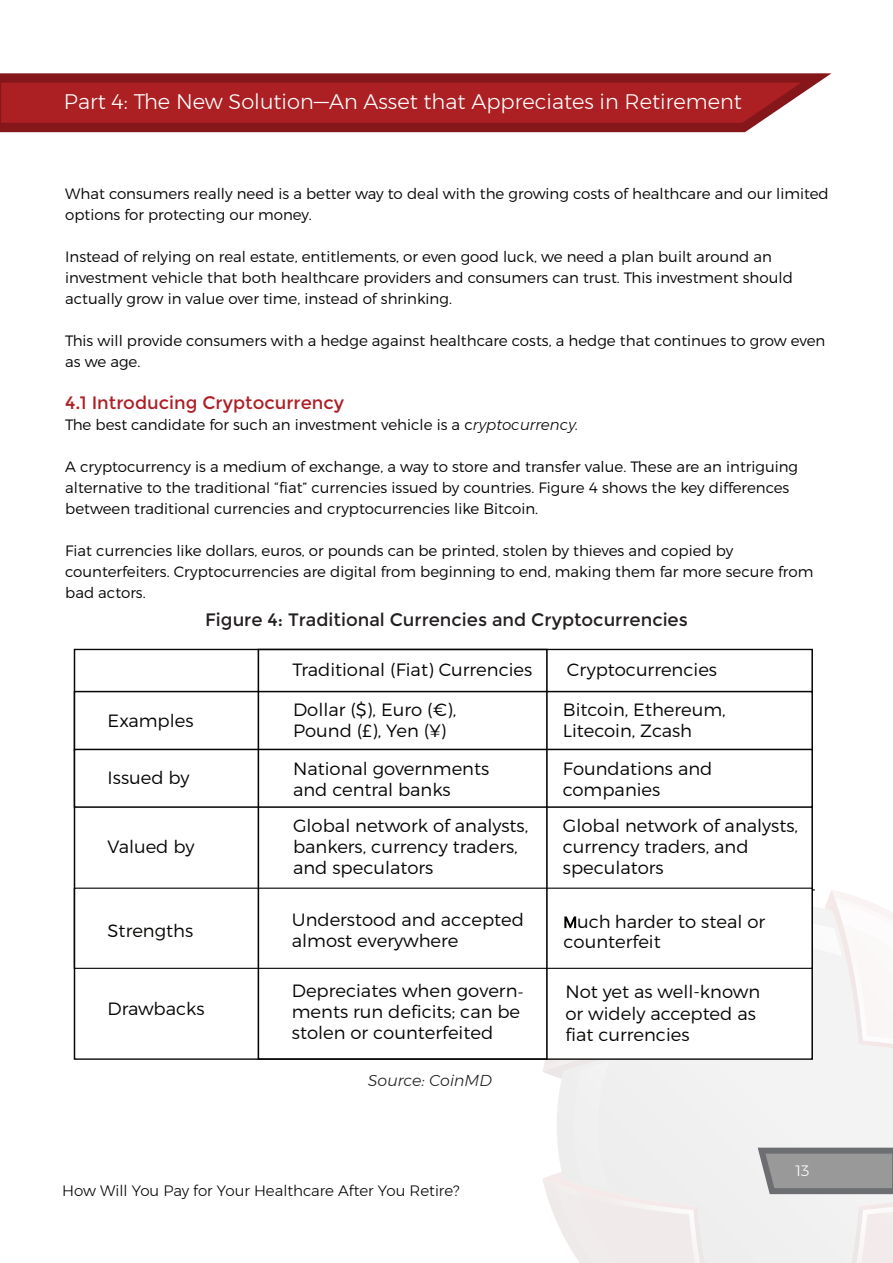
<style>
.page{position:relative;width:893px;height:1263px;background:#fff}
.page>*{position:absolute;margin:0;border:0;box-sizing:border-box;transform-origin:0 0}
.t1{font:300 21px "Montserrat";color:#fff}
.t2{font:18px "Montserrat";color:#231f20}
.t3{font:18px "Montserrat";color:#ad1f24}
.t4{font:300 17.85px/21.3px "Montserrat";color:#050504}
.t5{font:italic 300 15.75px "Montserrat";color:#231f20}
.t6{font:300 15px/21px "Montserrat";color:#040503}
.t7{font:300 15px "Montserrat";color:#fff}
.s1{font-style:italic}
.s2{font-family:"Avenir";font-size:15px}
</style>
<div class="page">
<svg style="left:543px;top:890px;width:313px;height:327px"></svg>
<svg style="left:557px;top:904px;width:336px;height:350px;fill:#f1eeee"></svg>
<svg style="left:574px;top:921px;width:319px;height:342px;fill:#f1f0f0"></svg>
<svg style="left:0;top:73px;width:832px;height:60px;background:#a52b2e"></svg>
<svg style="left:754px;top:1145px;width:139px;height:118px"></svg>
<div style="left:74px;top:649px;width:739px;height:411px;background:#fff;border:1px solid #050504"></div>
<hr style="left:75px;top:889px;width:740px;height:1px;background:#050504">
<div style="left:74px;top:691px;width:739px;height:60px;background:#fff;border:2px solid #050504"></div>
<div style="left:74px;top:749px;width:739px;height:59px;background:#fff;border:2px solid #050504"></div>
<div style="left:74px;top:887px;width:739px;height:82px;background:#fff;border:1px solid #050504"></div>
<div style="left:258px;top:649px;width:290px;height:411px;border:1px solid #050504"></div>
<h1 class="t1" style="left:64px;top:89px;width:679px">Part 4: The New Solution—An Asset that Appreciates in Retirement</h1>
<p class="t6" style="left:65px;top:183px;width:765px">What consumers really need is a better way to deal with the growing costs of healthcare and our limited options for protecting our money.</p>
<p class="t6" style="left:65px;top:246px;width:729px">Instead of relying on real estate, entitlements, or even good luck, we need a plan built around an investment vehicle that both healthcare providers and consumers can trust. This investment should actually grow in value over time, instead of shrinking.</p>
<p class="t6" style="left:65px;top:330px;width:762px">This will provide consumers with a hedge against healthcare costs, a hedge that continues to grow even as we age.</p>
<p class="t3" style="left:65px;top:391px;width:280px">4.1 Introducing Cryptocurrency</p>
<p class="t6" style="left:65px;top:414px;width:515px">The best candidate for such an investment vehicle is a c<span class="s1">ryptocurrency.</span></p>
<p class="t6" style="left:65px;top:456px;width:734px">A cryptocurrency is a medium of exchange, a way to store and transfer value. These are an intriguing alternative to the traditional “fiat” currencies issued by countries. Figure 4 shows the key differences between traditional currencies and cryptocurrencies like Bitcoin.</p>
<p class="t6" style="left:65px;top:540px;width:750px">Fiat currencies like dollars, euros, or pounds can be printed, stolen by thieves and copied by counterfeiters. Cryptocurrencies are digital from beginning to end, making them far more secure from bad actors.</p>
<p class="t2" style="left:205px;top:609px;width:484px">Figure 4: Traditional Currencies and Cryptocurrencies</p>
<p class="t4" style="left:292px;top:659px;width:242px">Traditional (Fiat) Currencies</p>
<p class="t4" style="left:567px;top:659px;width:152px">Cryptocurrencies</p>
<p class="t4" style="left:293px;top:698px;width:165px">Dollar ($), Euro (€),<br>Pound (£), Yen (¥)</p>
<p class="t4" style="left:563px;top:698px;width:164px">Bitcoin, Ethereum,<br>Litecoin, Zcash</p>
<p class="t4" style="left:293px;top:757px;width:198px">National governments and central banks</p>
<p class="t4" style="left:563px;top:757px;width:151px">Foundations and companies</p>
<p class="t4" style="left:293px;top:814px;width:237px">Global network of analysts, bankers, currency traders, and speculators</p>
<p class="t4" style="left:563px;top:814px;width:237px">Global network of analysts, currency traders, and speculators</p>
<p class="t4" style="left:292px;top:908px;width:234px">Understood and accepted almost everywhere</p>
<p class="t4" style="left:292px;top:979px;width:234px">Depreciates when govern&shy;ments run deficits; can be stolen or counterfeited</p>
<p class="t4" style="left:565px;top:981px;width:196px">Not yet as well-known or widely accepted as fiat currencies</p>
<p class="t4" style="left:108px;top:710px;width:87px">Examples</p>
<p class="t4" style="left:108px;top:767px;width:83px">Issued by</p>
<p class="t4" style="left:108px;top:836px;width:88px">Valued by</p>
<p class="t4" style="left:563px;top:911px;width:203px;line-height:20.2px"><span class="s2">M</span>uch harder to steal or counterfeit</p>
<p class="t4" style="left:108px;top:920px;width:87px">Strengths</p>
<p class="t4" style="left:108px;top:998px;width:99px">Drawbacks</p>
<p class="t5" style="left:368px;top:1070px;width:125px">Source: CoinMD</p>
<p class="t6" style="left:62px;top:1180px;width:399px">How Will You Pay for Your Healthcare After You Retire?</p>
<p class="t7" style="left:795px;top:1161px;width:16px">13</p>
</div>
